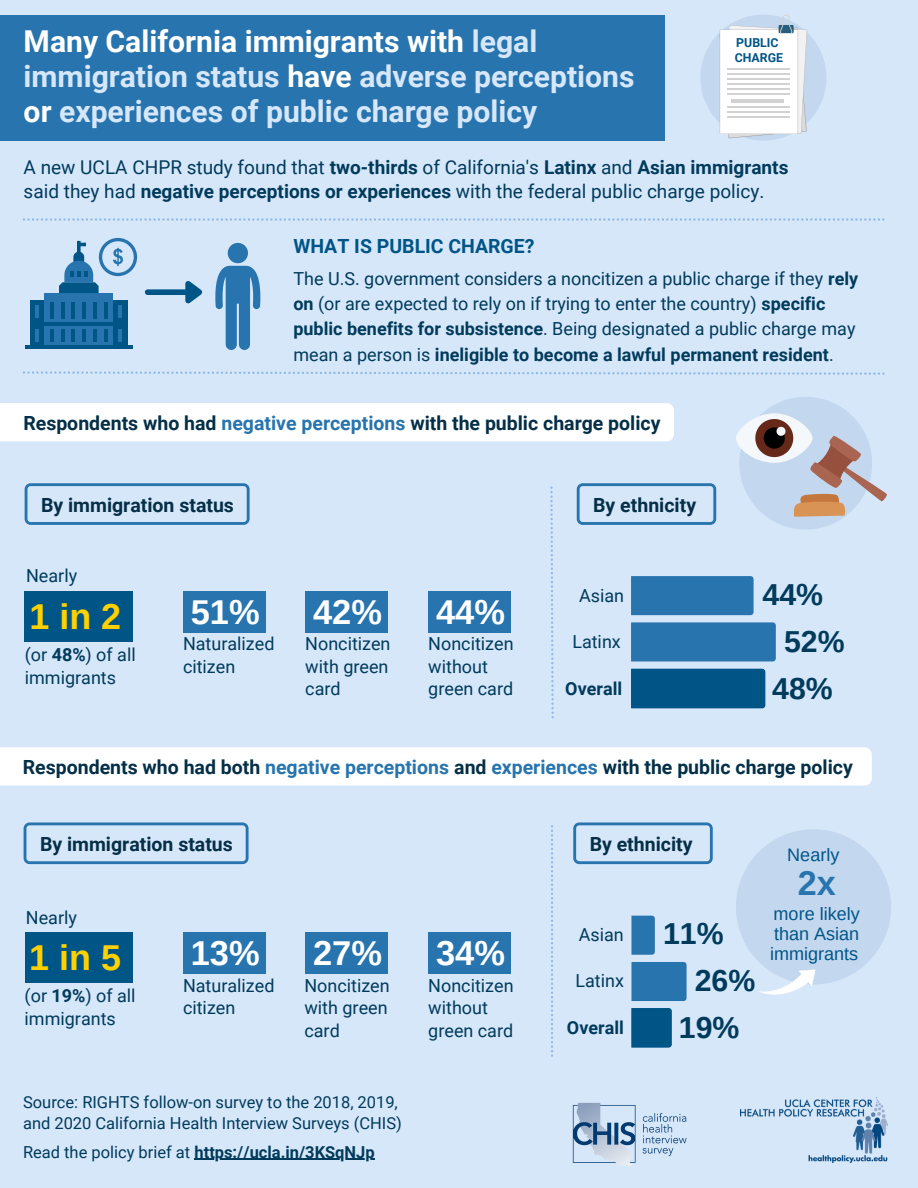
<style>
.page{position:relative;width:918px;height:1188px;background:#d7e7fa}
.page>*{position:absolute;margin:0;border:0;box-sizing:border-box;transform-origin:0 0}
.t1{font:700 35.85px "Arimo";color:#ffd100}
.t2{font:700 34.5px "Arimo";color:#fff}
.t3{font:700 34.2px "Arimo";color:#2774ae}
.t4{font:700 30.3px "Arimo";color:#003b5c}
.t5{font:700 30.15px/34.8px "Roboto";color:#d7e7fa}
.t6{font:700 19.5px "Roboto";color:#042f47}
.t7{font:700 19.5px "Roboto";color:#005587}
.t8{font:19.05px/24.8px "Roboto";color:#003b5c}
.t9{font:18px/22.5px "Roboto";color:#003b5c}
.t10{font:18px/20.2px "Arimo";color:#005587;text-align:justify}
.t11{font:700 18px "Roboto";color:#003b5c}
.t12{font:16.5px/21.3px "Roboto";color:#003b5c}
.t13{font:700 16.5px "Roboto";color:#003b5c}
.t14{font:700 12.3px/15.5px "Roboto";color:#005587}
.s1{color:#fff}
.s2{font-weight:700}
.s3{font-style:inherit}
.s4{color:#2774ae}
.s5{font-weight:400}
</style>
<div class="page">
<div style="left:0;top:15px;width:665px;height:126px;background:#2774ae"></div>
<svg style="left:23px;top:371px;width:862px;height:4px"></svg>
<svg style="left:23px;top:218px;width:861px;height:3px"></svg>
<svg style="left:24px;top:822px;width:225px;height:42px"></svg>
<div style="left:700px;top:15px;width:126px;height:126px;background:#c3d7ee;border-radius:50%"></div>
<svg style="left:720px;top:15px;width:87px;height:123px"></svg>
<div style="left:723px;top:36px;width:70px;height:29px;background:#fff;border-radius:4px"></div>
<div style="left:148px;top:289px;width:37px;height:6px;background:#005587"></div>
<svg style="left:180px;top:281px;width:23px;height:23px"></svg>
<div style="left:30px;top:300px;width:15px;height:47px;background:#005587"></div>
<div style="left:113px;top:300px;width:14px;height:47px;background:#005587"></div>
<div style="left:45px;top:293px;width:68px;height:54px;background:#2774ae"></div>
<hr style="left:25px;top:345px;width:108px;height:4px;background:#005587">
<svg style="left:36px;top:306px;width:3px;height:12px"></svg>
<svg style="left:36px;top:329px;width:3px;height:13px"></svg>
<hr style="left:50px;top:302px;width:4px;height:16px;background:#005587">
<hr style="left:61px;top:302px;width:3px;height:16px;background:#005587">
<hr style="left:72px;top:302px;width:3px;height:16px;background:#005587">
<hr style="left:30px;top:322px;width:97px;height:3px;background:#005587">
<hr style="left:118px;top:306px;width:4px;height:12px;background:#2774ae">
<hr style="left:118px;top:329px;width:4px;height:13px;background:#2774ae">
<hr style="left:104px;top:302px;width:4px;height:16px;background:#005587">
<hr style="left:93px;top:302px;width:4px;height:16px;background:#005587">
<hr style="left:82px;top:302px;width:4px;height:16px;background:#005587">
<hr style="left:50px;top:329px;width:4px;height:13px;background:#005587">
<svg style="left:61px;top:329px;width:3px;height:13px"></svg>
<svg style="left:72px;top:329px;width:3px;height:13px"></svg>
<hr style="left:104px;top:329px;width:4px;height:13px;background:#005587">
<hr style="left:93px;top:329px;width:4px;height:13px;background:#005587">
<hr style="left:82px;top:329px;width:4px;height:13px;background:#005587">
<svg style="left:59px;top:238px;width:78px;height:55px"></svg>
<svg style="left:215px;top:242px;width:45px;height:108px"></svg>
<svg style="left:25px;top:483px;width:225px;height:42px"></svg>
<svg style="left:577px;top:483px;width:139px;height:42px"></svg>
<div style="left:25px;top:591px;width:108px;height:51px;background:#005587"></div>
<div style="left:25px;top:932px;width:108px;height:51px;background:#005587"></div>
<div style="left:0;top:747px;width:872px;height:39px;background:#fff"></div>
<div style="left:0;top:403px;width:674px;height:38px;background:#fff"></div>
<hr style="left:195px;top:1159px;width:180px;height:1px;background:#003b5c">
<div style="left:183px;top:591px;width:82px;height:42px;background:#2774ae"></div>
<div style="left:305px;top:591px;width:82px;height:42px;background:#2774ae"></div>
<div style="left:428px;top:591px;width:82px;height:42px;background:#2774ae"></div>
<svg style="left:550px;top:486px;width:4px;height:232px"></svg>
<div style="left:739px;top:397px;width:133px;height:133px;background:#c3d7ee;border-radius:50%"></div>
<svg style="left:736px;top:413px;width:76px;height:50px"></svg>
<div style="left:739px;top:416px;width:71px;height:44px;background:#f5f8fa;border-radius:50%"></div>
<svg style="left:755px;top:419px;width:132px;height:98px"></svg>
<div style="left:631px;top:576px;width:123px;height:39px;background:#2774ae"></div>
<div style="left:631px;top:622px;width:145px;height:39px;background:#2774ae"></div>
<div style="left:631px;top:669px;width:134px;height:39px;background:#005587"></div>
<div style="left:183px;top:932px;width:82px;height:42px;background:#2774ae"></div>
<div style="left:305px;top:932px;width:82px;height:42px;background:#2774ae"></div>
<div style="left:428px;top:932px;width:82px;height:42px;background:#2774ae"></div>
<svg style="left:551px;top:825px;width:2px;height:232px"></svg>
<svg style="left:631px;top:916px;width:24px;height:39px"></svg>
<div style="left:631px;top:962px;width:56px;height:39px;background:#2774ae"></div>
<svg style="left:573px;top:822px;width:140px;height:42px"></svg>
<svg style="left:631px;top:1008px;width:41px;height:40px;background:#045889"></svg>
<div style="left:736px;top:829px;width:155px;height:155px;background:#c3d7ee;border-radius:50%"></div>
<svg style="left:759px;top:962px;width:57px;height:33px"></svg>
<img style="left:572px;top:1102px;width:115px;height:63px">
<img style="left:740px;top:1097px;width:148px;height:66px">
<p class="t5" style="left:24px;top:24px;width:613px"><span class="s1">Many California immigrants with</span> legal immigration status <span class="s1">have</span> adverse perceptions <span class="s1">or</span> experiences of public charge policy</p>
<p class="t8" style="left:24px;top:155px;width:766px">A new UCLA CHPR study found that <span class="s2">two-thirds</span> of California's <span class="s2">Latinx</span> and <span class="s2">Asian immigrants </span>said they had <span class="s2">negative perceptions or experiences</span> with the federal public charge policy.</p>
<p class="t7" style="left:293px;top:234px;width:243px">WHAT IS PUBLIC CHARGE?</p>
<p class="t9" style="left:293px;top:266px;width:566px;line-height:25.2px">The U.S. government considers a noncitizen a public charge if they <span class="s2">rely on</span> (or are expected to rely on if trying to enter the country) <span class="s2">specific public benefits for subsistence</span>. Being designated a public charge <span class="s3">may mean</span> a person is <span class="s2">ineligible to become a lawful permanent resident</span>.</p>
<p class="t14" style="left:735px;top:35px;width:50px">PUBLIC<br>CHARGE</p>
<h2 class="t6" style="left:23px;top:412px;width:639px">Respondents who had <span class="s4">negative perceptions</span> with the public charge policy</h2>
<p class="t6" style="left:41px;top:493px;width:194px">By immigration status</p>
<p class="t9" style="left:26px;top:565px;width:53px">Nearly</p>
<p class="t1" style="left:30px;top:597px;width:93px">1 in 2</p>
<p class="t9" style="left:25px;top:644px;width:112px">(or <span class="s2">48%</span>) of all immigrants</p>
<p class="t2" style="left:191px;top:593px;width:70px">51%</p>
<p class="t9" style="left:183px;top:633px;width:93px">Naturalized citizen</p>
<p class="t2" style="left:313px;top:593px;width:70px">42%</p>
<p class="t9" style="left:305px;top:633px;width:87px;text-align:justify">Noncitizen with green card</p>
<p class="t2" style="left:436px;top:593px;width:70px">44%</p>
<p class="t9" style="left:428px;top:633px;width:87px">Noncitizen without green card</p>
<p class="t6" style="left:593px;top:493px;width:104px">By ethnicity</p>
<p class="t9" style="left:579px;top:584px;width:47px">Asian</p>
<p class="t9" style="left:572px;top:631px;width:50px">Latinx</p>
<p class="t11" style="left:565px;top:678px;width:58px">Overall</p>
<p class="t4" style="left:763px;top:578px;width:62px">44%</p>
<p class="t4" style="left:784px;top:625px;width:62px">52%</p>
<p class="t4" style="left:772px;top:671px;width:62px">48%</p>
<h3 class="t6" style="left:23px;top:756px;width:831px">Respondents who had both <span class="s4">negative perceptions</span> and <span class="s4">experiences</span> with the public charge policy</h3>
<p class="t6" style="left:40px;top:833px;width:194px">By immigration status</p>
<p class="t9" style="left:26px;top:906px;width:53px">Nearly</p>
<p class="t1" style="left:29px;top:938px;width:93px">1 in 5</p>
<p class="t9" style="left:25px;top:985px;width:112px">(or <span class="s2">19%</span>) of all immigrants</p>
<p class="t2" style="left:191px;top:934px;width:70px">13%</p>
<p class="t9" style="left:183px;top:974px;width:93px">Naturalized citizen</p>
<p class="t2" style="left:313px;top:934px;width:70px">27%</p>
<p class="t9" style="left:304px;top:974px;width:87px;text-align:justify">Noncitizen with green card</p>
<p class="t12" style="left:23px;top:1092px;width:380px">Source: RIGHTS follow-on survey to the 2018, 2019, and 2020 California Health Interview Surveys (CHIS)</p>
<p class="t13" style="left:23px;top:1142px;width:353px"><span class="s5">Read the policy brief at</span> https://ucla.in/3KSqNJp</p>
<p class="t2" style="left:436px;top:934px;width:70px">34%</p>
<p class="t9" style="left:428px;top:974px;width:87px">Noncitizen without green card</p>
<p class="t6" style="left:590px;top:833px;width:104px">By ethnicity</p>
<p class="t9" style="left:579px;top:923px;width:47px">Asian</p>
<p class="t9" style="left:575px;top:970px;width:50px">Latinx</p>
<p class="t11" style="left:567px;top:1018px;width:58px">Overall</p>
<p class="t4" style="left:663px;top:917px;width:62px">11%</p>
<p class="t4" style="left:695px;top:964px;width:62px">26%</p>
<p class="t4" style="left:679px;top:1010px;width:62px">19%</p>
<p class="t10" style="left:787px;top:844px;width:54px">Nearly</p>
<p class="t3" style="left:798px;top:864px;width:40px">2x</p>
<p class="t10" style="left:770px;top:904px;width:91px">more likely than Asian immigrants</p>
</div>
